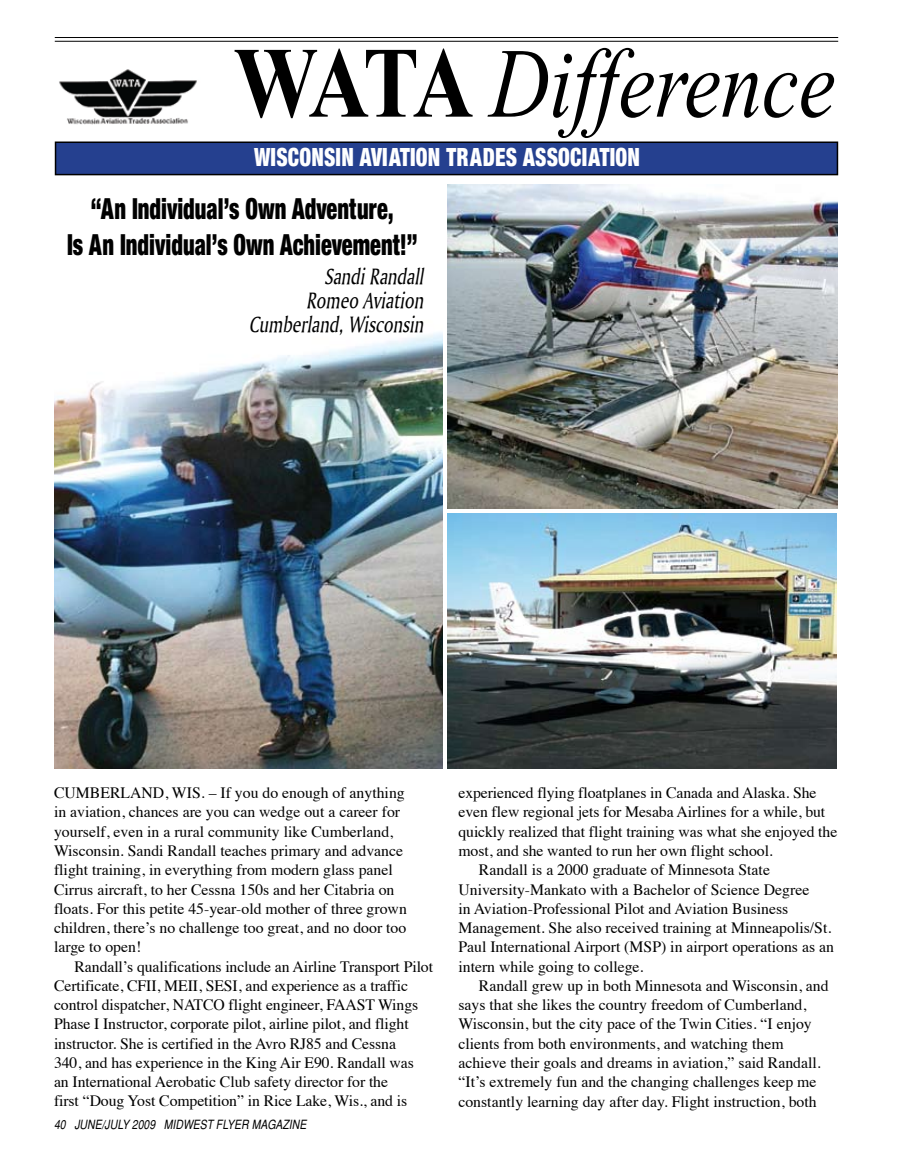
<style>
.page{position:relative;width:905px;height:1175px;background:#fff}
.page>*{position:absolute;margin:0;border:0;box-sizing:border-box;transform-origin:0 0}
.t1{font:italic 99px "Times New Roman";color:#000;scale:.83 1}
.t2{font:31.2px/36px "Sans Black Condensed DTC";color:#000;text-align:center;scale:.77 1}
.t3{font:27px "Sans Black Condensed DTC";letter-spacing:.01em;color:#fff;scale:.83 1}
.t4{font:italic 23.4px/24px "Ameretto";color:#000;text-align:right;scale:.77 1}
.t5{font:15.75px "Times";color:#000}
.t6{font:italic condensed 12.75px "Helvetica";color:#000}
.t7{font:9px "Helvetica";color:#000}
.s1{font-weight:700;font-style:normal;font-size:100.8px}
</style>
<div class="page">
<div style="left:56px;top:142px;width:781px;height:33px;background:#25408f"></div>
<div style="left:55px;top:141px;width:783px;height:34px;border:2px solid #000"></div>
<img style="left:59px;top:69px;width:138px;height:56px">
<hr style="left:55px;top:41px;width:783px;height:1px;background:#000">
<hr style="left:55px;top:37px;width:783px;height:1px;background:#000">
<img style="left:54px;top:332px;width:388px;height:436px">
<img style="left:447px;top:184px;width:390px;height:324px">
<img style="left:447px;top:514px;width:389px;height:254px">
<p class="t1" style="left:234px;top:15px;width:726px"><span class="s1">WATA</span> Difference</p>
<p class="t3" style="left:254px;top:141px;width:466px">WISCONSIN AVIATION TRADES ASSOCIATION</p>
<p class="t2" style="left:67px;top:190px;width:457px">“An Individual’s Own Adventure,<br>Is An Individual’s Own Achievement!”</p>
<p class="t4" style="left:249px;top:264px;width:228px">Sandi Randall<br>Romeo Aviation<br>Cumberland, Wisconsin</p>
<p class="t7" style="left:43px;top:212px;width:132px">WATA Maskhead CMYK.indd 1</p>
<p class="t5" style="left:54px;top:778px;width:352px">CUMBERLAND, WIS. – If you do enough of anything</p>
<p class="t5" style="left:54px;top:797px;width:347px">in aviation, chances are you can wedge out a career for</p>
<p class="t5" style="left:54px;top:816px;width:341px">yourself, even in a rural community like Cumberland,</p>
<p class="t5" style="left:54px;top:836px;width:350px">Wisconsin. Sandi Randall teaches primary and advance</p>
<p class="t5" style="left:54px;top:855px;width:340px">flight training, in everything from modern glass panel</p>
<p class="t5" style="left:54px;top:874px;width:342px">Cirrus aircraft, to her Cessna 150s and her Citabria on</p>
<p class="t5" style="left:54px;top:893px;width:354px">floats. For this petite 45-year-old mother of three grown</p>
<p class="t5" style="left:54px;top:913px;width:354px">children, there’s no challenge too great, and no door too</p>
<p class="t5" style="left:54px;top:932px;width:89px">large to open!</p>
<p class="t5" style="left:75px;top:951px;width:360px">Randall’s qualifications include an Airline Transport Pilot</p>
<p class="t5" style="left:54px;top:970px;width:355px">Certificate, CFII, MEII, SESI, and experience as a traffic</p>
<p class="t5" style="left:54px;top:990px;width:366px">control dispatcher, NATCO flight engineer, FAAST Wings</p>
<p class="t5" style="left:54px;top:1009px;width:356px">Phase I Instructor, corporate pilot, airline pilot, and flight</p>
<p class="t5" style="left:54px;top:1028px;width:343px">instructor. She is certified in the Avro RJ85 and Cessna</p>
<p class="t5" style="left:54px;top:1047px;width:361px">340, and has experience in the King Air E90. Randall was</p>
<p class="t5" style="left:54px;top:1067px;width:335px">an International Aerobatic Club safety director for the</p>
<p class="t5" style="left:54px;top:1086px;width:355px">first “Doug Yost Competitionˮ in Rice Lake, Wis., and is</p>
<p class="t6" style="left:54px;top:1116px;width:254px">40 JUNE/JULY 2009 MIDWEST FLYER MAGAZINE</p>
<p class="t5" style="left:458px;top:778px;width:359px">experienced flying floatplanes in Canada and Alaska. She</p>
<p class="t5" style="left:458px;top:797px;width:368px">even flew regional jets for Mesaba Airlines for a while, but</p>
<p class="t5" style="left:458px;top:816px;width:380px">quickly realized that flight training was what she enjoyed the</p>
<p class="t5" style="left:458px;top:836px;width:316px">most, and she wanted to run her own flight school.</p>
<p class="t5" style="left:479px;top:855px;width:292px">Randall is a 2000 graduate of Minnesota State</p>
<p class="t5" style="left:458px;top:874px;width:352px">University-Mankato with a Bachelor of Science Degree</p>
<p class="t5" style="left:458px;top:893px;width:331px">in Aviation-Professional Pilot and Aviation Business</p>
<p class="t5" style="left:458px;top:913px;width:374px">Management. She also received training at Minneapolis/St.</p>
<p class="t5" style="left:458px;top:932px;width:377px">Paul International Airport (MSP) in airport operations as an</p>
<p class="t5" style="left:458px;top:951px;width:187px">intern while going to college.</p>
<p class="t5" style="left:479px;top:970px;width:351px">Randall grew up in both Minnesota and Wisconsin, and</p>
<p class="t5" style="left:458px;top:990px;width:349px">says that she likes the country freedom of Cumberland,</p>
<p class="t5" style="left:458px;top:1009px;width:355px">Wisconsin, but the city pace of the Twin Cities. “I enjoy</p>
<p class="t5" style="left:458px;top:1028px;width:327px">clients from both environments, and watching them</p>
<p class="t5" style="left:458px;top:1047px;width:364px">achieve their goals and dreams in aviation,” said Randall.</p>
<p class="t5" style="left:458px;top:1067px;width:359px">“It’s extremely fun and the changing challenges keep me</p>
<p class="t5" style="left:458px;top:1086px;width:360px">constantly learning day after day. Flight instruction, both</p>
</div>
